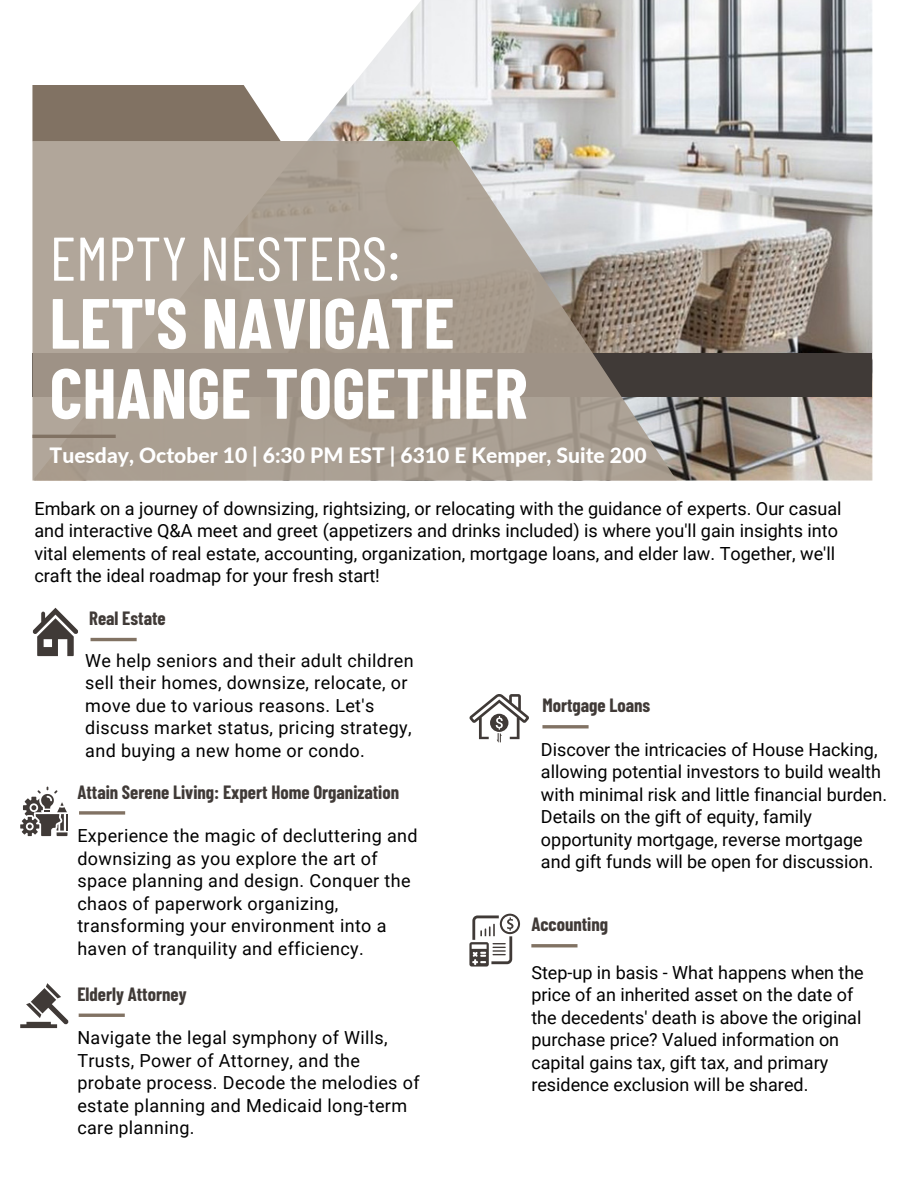
<style>
.page{position:relative;width:918px;height:1188px;background:#fff}
.page>*{position:absolute;margin:0;border:0;box-sizing:border-box;transform-origin:0 0}
.t1{font:700 70.8px "Barlow Condensed";color:#fff}
.t2{font:61.5px "Barlow Condensed";color:#fff}
.t3{font:800 21.15px "Lato";color:#fff}
.t4{font:700 18.75px "Barlow Condensed";color:#403a37}
.t5{font:18.15px/22.5px "Roboto";color:#000}
.t6{font:18px/22.5px "Roboto";letter-spacing:.02em;color:#000}
.t7{font:18px/22.5px "Roboto";color:#000}
</style>
<div class="page">
<img style="left:307px;top:0;width:565px;height:481px">
<svg style="left:32px;top:85px;width:249px;height:56px;background:#8a7c6f"></svg>
<div style="left:32px;top:353px;width:840px;height:43px;background:#403a37"></div>
<svg style="left:32px;top:141px;width:645px;height:340px;background:#aaa095"></svg>
<hr style="left:32px;top:435px;width:84px;height:3px;background:#817263">
<svg style="left:79px;top:811px;width:46px;height:4px"></svg>
<hr style="left:542px;top:725px;width:47px;height:3px;background:#817263">
<svg style="left:469px;top:914px;width:51px;height:53px"></svg>
<hr style="left:531px;top:944px;width:47px;height:3px;background:#817263">
<svg style="left:20px;top:787px;width:47px;height:49px"></svg>
<svg style="left:469px;top:694px;width:60px;height:48px"></svg>
<svg style="left:33px;top:608px;width:45px;height:48px"></svg>
<hr style="left:91px;top:638px;width:46px;height:3px;background:#817263">
<hr style="left:79px;top:1014px;width:46px;height:3px;background:#817263">
<svg style="left:20px;top:983px;width:49px;height:45px"></svg>
<p class="t2" style="left:50px;top:219px;width:352px">EMPTY NESTERS:</p>
<p class="t1" style="left:50px;top:278px;width:406px">LET'S NAVIGATE</p>
<p class="t1" style="left:50px;top:348px;width:480px">CHANGE TOGETHER</p>
<p class="t3" style="left:50px;top:442px;width:598px">Tuesday, October 10 | 6:30 PM EST | 6310 E Kemper, Suite 200</p>
<p class="t5" style="left:34px;top:497px;width:809px">Embark on a journey of downsizing, rightsizing, or relocating with the guidance of experts. Our casual and interactive Q&amp;A meet and greet (appetizers and drinks included) is where you'll gain insights into vital elements of real estate, accounting, organization, mortgage loans, and elder law. Together, we'll craft the ideal roadmap for your fresh start!</p>
<p class="t4" style="left:89px;top:607px;width:78px">Real Estate</p>
<p class="t6" style="left:85px;top:650px;width:330px">We help seniors and their adult children sell their homes, downsize, relocate, or move due to various reasons. Let's discuss market status, pricing strategy, and buying a new home or condo.</p>
<p class="t4" style="left:77px;top:780px;width:323px">Attain Serene Living: Expert Home Organization</p>
<p class="t6" style="left:77px;top:825px;width:342px">Experience the magic of decluttering and downsizing as you explore the art of space planning and design. Conquer the chaos of paperwork organizing, transforming your environment into a haven of tranquility and efficiency.</p>
<p class="t4" style="left:77px;top:982px;width:111px">Elderly Attorney</p>
<p class="t6" style="left:77px;top:1027px;width:344px">Navigate the legal symphony of Wills, Trusts, Power of Attorney, and the probate process. Decode the melodies of estate planning and Medicaid long-term care planning.</p>
<p class="t4" style="left:542px;top:693px;width:109px">Mortgage Loans</p>
<p class="t7" style="left:541px;top:739px;width:348px">Discover the intricacies of House Hacking, allowing potential investors to build wealth with minimal risk and little financial burden.<br>Details on the gift of equity, family opportunity mortgage, reverse mortgage and gift funds will be open for discussion.</p>
<p class="t4" style="left:531px;top:913px;width:78px">Accounting</p>
<p class="t7" style="left:531px;top:961px;width:334px">Step-up in basis - What happens when the price of an inherited asset on the date of the decedents' death is above the original purchase price? Valued information on capital gains tax, gift tax, and primary residence exclusion will be shared.</p>
</div>
